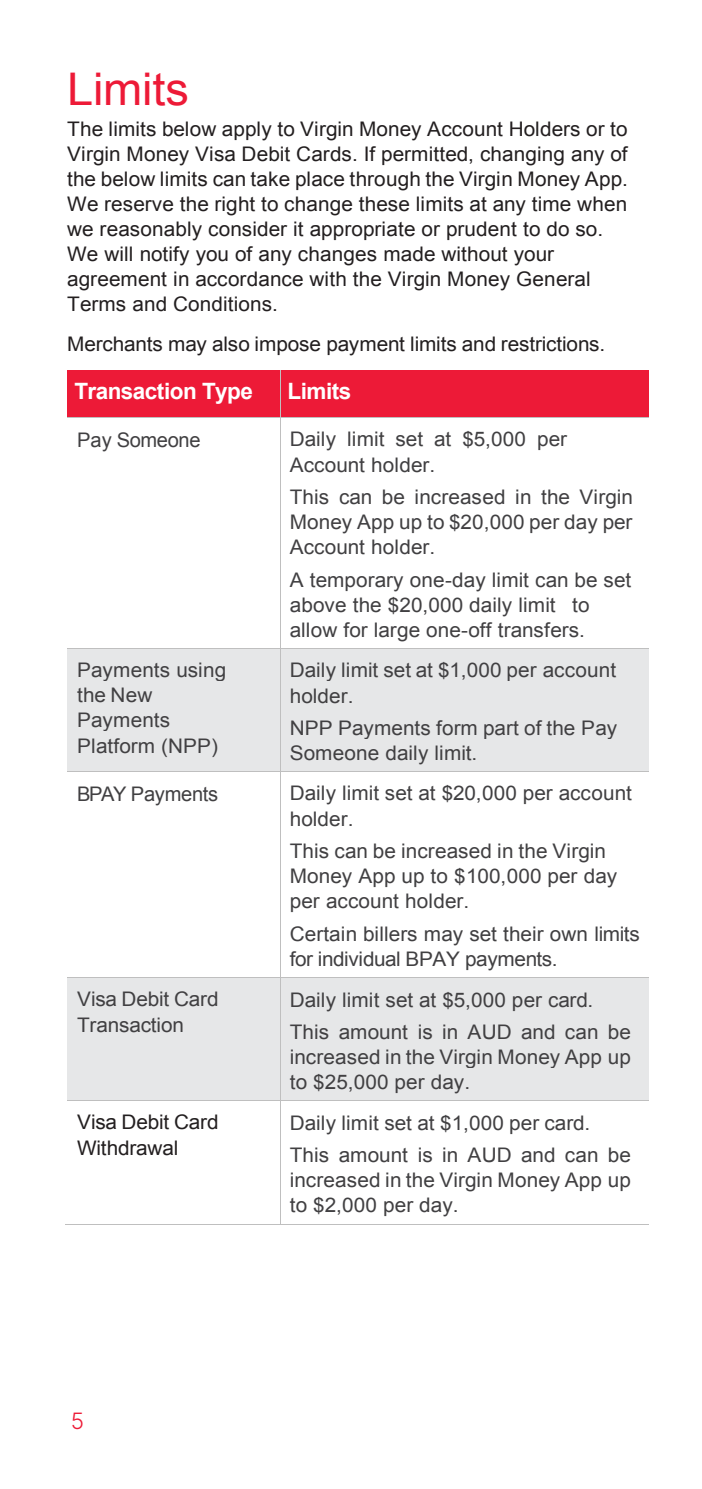
<style>
.page{position:relative;width:702px;height:1489px;background:#fff}
.page>*{position:absolute;margin:0;border:0;box-sizing:border-box;transform-origin:0 0}
.t1{font:45px "Arial";letter-spacing:-.005em;color:#ed1a37;scale:1.05 1}
.t2{font:700 22.5px "Arial";letter-spacing:-.025em;color:#fff}
.t3{font:300 22.5px "Inter";color:#ed1a36}
.t4{font:20px/25.2px "Arial";letter-spacing:.005em;color:#414042}
.t5{font:20px/25px "Arial";letter-spacing:.005em;color:#231f20}
.t6{font:20px "Arial";letter-spacing:-.02em;color:#414042}
.t7{font:20px "Arial";letter-spacing:-.015em;color:#414042}
</style>
<div class="page">
<div style="left:67px;top:370px;width:213px;height:47px;background:#ed1a37"></div>
<div style="left:280px;top:370px;width:369px;height:47px;background:#ed1a37"></div>
<hr style="left:280px;top:370px;width:1px;height:47px;background:#bfbfbf">
<hr style="left:67px;top:417px;width:213px;height:1px;background:#bfbfbf">
<hr style="left:280px;top:417px;width:369px;height:1px;background:#bfbfbf">
<hr style="left:280px;top:418px;width:1px;height:230px;background:#bfbfbf">
<div style="left:67px;top:649px;width:213px;height:122px;background:#e6e7e8"></div>
<div style="left:280px;top:649px;width:369px;height:32px;background:#e6e7e8"></div>
<div style="left:280px;top:681px;width:369px;height:33px;background:#e6e7e8"></div>
<div style="left:280px;top:714px;width:369px;height:25px;background:#e6e7e8"></div>
<div style="left:280px;top:739px;width:369px;height:32px;background:#e6e7e8"></div>
<hr style="left:67px;top:648px;width:213px;height:1px;background:#bfbfbf">
<hr style="left:280px;top:648px;width:369px;height:1px;background:#bfbfbf">
<hr style="left:280px;top:649px;width:1px;height:122px;background:#bfbfbf">
<hr style="left:67px;top:771px;width:213px;height:1px;background:#bfbfbf">
<hr style="left:280px;top:771px;width:369px;height:1px;background:#bfbfbf">
<hr style="left:280px;top:772px;width:1px;height:205px;background:#bfbfbf">
<div style="left:67px;top:978px;width:213px;height:122px;background:#e6e7e8"></div>
<div style="left:280px;top:978px;width:369px;height:39px;background:#e6e7e8"></div>
<div style="left:280px;top:1017px;width:369px;height:25px;background:#e6e7e8"></div>
<div style="left:280px;top:1042px;width:369px;height:26px;background:#e6e7e8"></div>
<div style="left:280px;top:1068px;width:369px;height:32px;background:#e6e7e8"></div>
<hr style="left:67px;top:977px;width:213px;height:1px;background:#bfbfbf">
<hr style="left:280px;top:977px;width:369px;height:1px;background:#bfbfbf">
<hr style="left:280px;top:978px;width:1px;height:122px;background:#bfbfbf">
<hr style="left:67px;top:1100px;width:213px;height:1px;background:#bfbfbf">
<hr style="left:280px;top:1100px;width:369px;height:1px;background:#bfbfbf">
<hr style="left:65px;top:1223px;width:215px;height:1px;background:#bfbfbf">
<hr style="left:280px;top:1101px;width:1px;height:122px;background:#bfbfbf">
<hr style="left:280px;top:1223px;width:369px;height:1px;background:#bfbfbf">
<p class="t1" style="left:67px;top:60px;width:118px">Limits</p>
<p class="t5" style="left:67px;top:116px;width:562px">The limits below apply to Virgin Money Account Holders or to Virgin Money Visa Debit Cards. If permitted, changing any of the below limits can take place through the Virgin Money App.<br>We reserve the right to change these limits at any time when we reasonably consider it appropriate or prudent to do so.<br>We will notify you of any changes made without your agreement in accordance with the Virgin Money General Terms and Conditions.</p>
<p class="t5" style="left:67px;top:332px;width:539px">Merchants may also impose payment limits and restrictions.</p>
<p class="t2" style="left:74px;top:376px;width:180px">Transaction Type</p>
<p class="t2" style="left:287px;top:376px;width:65px">Limits</p>
<p class="t7" style="left:77px;top:426px;width:125px">Pay Someone</p>
<p class="t4" style="left:290px;top:427px;width:279px">Daily limit set at $5,000 per<br>Account holder.</p>
<p class="t4" style="left:290px;top:485px;width:345px;text-align:justify">This can be increased in the Virgin Money App up to $20,000 per day per Account holder.</p>
<p class="t4" style="left:290px;top:567px;width:343px">A temporary one-day limit can be set above the $20,000 daily limit to allow for large one-off transfers.</p>
<p class="t4" style="left:77px;top:658px;width:151px">Payments using the New<br>Payments<br>Platform (NPP)</p>
<p class="t4" style="left:290px;top:657px;width:328px">Daily limit set at $1,000 per account holder.</p>
<p class="t4" style="left:290px;top:715px;width:329px">NPP Payments form part of the Pay<br>Someone daily limit.</p>
<p class="t6" style="left:77px;top:780px;width:142px">BPAY Payments</p>
<p class="t4" style="left:290px;top:780px;width:344px">Daily limit set at $20,000 per account holder.</p>
<p class="t4" style="left:290px;top:838px;width:329px">This can be increased in the Virgin<br>Money App up to $100,000 per day per account holder.</p>
<p class="t4" style="left:290px;top:921px;width:351px">Certain billers may set their own limits for individual BPAY payments.</p>
<p class="t4" style="left:77px;top:986px;width:143px">Visa Debit Card<br>Transaction</p>
<p class="t4" style="left:290px;top:983px;width:343px;line-height:32.2px">Daily limit set at $5,000 per card.<br>This amount is in AUD and can be</p>
<p class="t4" style="left:290px;top:1044px;width:343px">increased in the Virgin Money App up to $25,000 per day.</p>
<p class="t5" style="left:77px;top:1109px;width:143px">Visa Debit Card<br>Withdrawal</p>
<p class="t4" style="left:290px;top:1106px;width:343px;line-height:32px">Daily limit set at $1,000 per card.<br>This amount is in AUD and can be</p>
<p class="t4" style="left:290px;top:1167px;width:343px">increased in the Virgin Money App up to $2,000 per day.</p>
<p class="t3" style="left:71px;top:1404px;width:15px">5</p>
</div>
